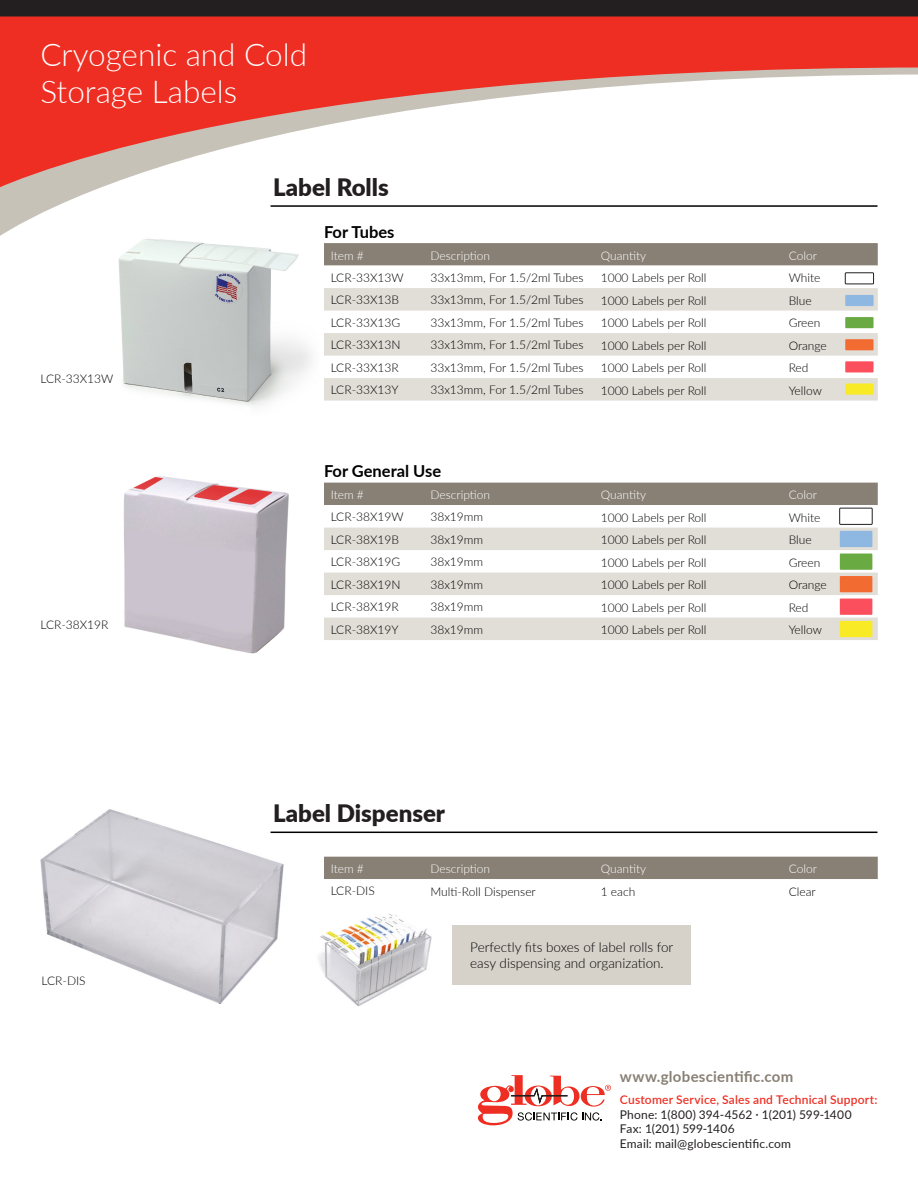
<style>
.page{position:relative;width:918px;height:1188px;background:#fff}
.page>*{position:absolute;margin:0;border:0;box-sizing:border-box;transform-origin:0 0}
.t1{font:300 31.5px/37.5px "Lato";color:#fff}
.t2{font:900 24px "Lato";color:#231f20}
.t3{font:700 16.5px "Lato";color:#000}
.t4{font:700 15px "Lato";letter-spacing:.02em;color:#888075}
.t5{font:300 13.5px/16.2px "Lato";color:#000}
.t6{font:300 12px "Lato";color:#000}
.t7{font:300 12px "Lato";color:#fff}
.t8{font:12px/14.4px "Lato";letter-spacing:.01em;color:#231f20}
.t9{font:600 12px "Lato";letter-spacing:.015em;color:#ee2e22}
</style>
<div class="page">
<img style="left:40px;top:809px;width:252px;height:195px">
<img style="left:118px;top:245px;width:193px;height:161px">
<img style="left:123px;top:476px;width:166px;height:178px">
<div style="left:0;top:0;width:918px;height:46px;background:#231f20"></div>
<svg style="left:0;top:193px;width:271px;height:52px"></svg>
<svg style="left:0;top:16px;width:918px;height:177px"></svg>
<hr style="left:271px;top:205px;width:607px;height:2px;background:#000">
<hr style="left:271px;top:832px;width:607px;height:1px;background:#000">
<svg style="left:324px;top:243px;width:554px;height:23px;background:#8b8479"></svg>
<svg style="left:324px;top:288px;width:554px;height:113px;fill:#e1ddd7"></svg>
<div style="left:845px;top:273px;width:29px;height:11px;border:1px solid #231f20"></div>
<div style="left:845px;top:295px;width:29px;height:11px;background:#8eb7e1"></div>
<div style="left:845px;top:317px;width:29px;height:11px;background:#6aaa43"></div>
<div style="left:845px;top:339px;width:29px;height:11px;background:#f26c32"></div>
<div style="left:845px;top:361px;width:29px;height:11px;background:#fc4f5e"></div>
<div style="left:845px;top:383px;width:29px;height:12px;background:#f8eb25"></div>
<div style="left:324px;top:857px;width:554px;height:22px;background:#888075"></div>
<div style="left:324px;top:483px;width:554px;height:22px;background:#888075"></div>
<svg style="left:324px;top:507px;width:554px;height:21px"></svg>
<svg style="left:324px;top:528px;width:554px;height:112px;fill:#e1ddd7"></svg>
<div style="left:840px;top:508px;width:32px;height:16px;background:#fff"></div>
<div style="left:840px;top:508px;width:32px;height:17px;border:1px solid #231f20"></div>
<div style="left:840px;top:531px;width:32px;height:16px;background:#8eb7e1"></div>
<div style="left:840px;top:554px;width:32px;height:16px;background:#6aaa43"></div>
<div style="left:840px;top:576px;width:32px;height:16px;background:#f26c32"></div>
<div style="left:840px;top:599px;width:32px;height:16px;background:#fc4f5e"></div>
<div style="left:840px;top:621px;width:32px;height:16px;background:#f8eb25"></div>
<img style="left:318px;top:913px;width:114px;height:94px">
<div style="left:453px;top:925px;width:238px;height:59px;background:#d6d2ca"></div>
<svg style="left:478px;top:1075px;width:132px;height:50px"></svg>
<h1 class="t1" style="left:40px;top:35px;width:268px">Cryogenic and Cold<br>Storage Labels</h1>
<h2 class="t2" style="left:273px;top:169px;width:117px">Label Rolls</h2>
<p class="t6" style="left:40px;top:370px;width:74px">LCR-33X13W</p>
<p class="t6" style="left:40px;top:616px;width:69px">LCR-38X19R</p>
<p class="t6" style="left:42px;top:973px;width:46px">LCR-DIS</p>
<h3 class="t3" style="left:324px;top:219px;width:72px">For Tubes</h3>
<p class="t7" style="left:331px;top:247px;width:35px">Item #</p>
<p class="t7" style="left:430px;top:247px;width:61px">Description</p>
<p class="t7" style="left:601px;top:247px;width:47px">Quantity</p>
<p class="t7" style="left:789px;top:247px;width:30px">Color</p>
<p class="t6" style="left:331px;top:269px;width:74px">LCR-33X13W</p>
<p class="t6" style="left:430px;top:269px;width:155px">33x13mm, For 1.5/2ml Tubes</p>
<p class="t6" style="left:601px;top:269px;width:107px">1000 Labels per Roll</p>
<p class="t6" style="left:789px;top:269px;width:33px">White</p>
<p class="t6" style="left:331px;top:292px;width:70px">LCR-33X13B</p>
<p class="t6" style="left:430px;top:292px;width:155px">33x13mm, For 1.5/2ml Tubes</p>
<p class="t6" style="left:601px;top:292px;width:107px">1000 Labels per Roll</p>
<p class="t6" style="left:789px;top:292px;width:24px">Blue</p>
<p class="t6" style="left:331px;top:314px;width:71px">LCR-33X13G</p>
<p class="t6" style="left:430px;top:314px;width:155px">33x13mm, For 1.5/2ml Tubes</p>
<p class="t6" style="left:601px;top:314px;width:107px">1000 Labels per Roll</p>
<p class="t6" style="left:789px;top:314px;width:33px">Green</p>
<p class="t6" style="left:331px;top:337px;width:71px">LCR-33X13N</p>
<p class="t6" style="left:430px;top:337px;width:155px">33x13mm, For 1.5/2ml Tubes</p>
<p class="t6" style="left:601px;top:337px;width:107px">1000 Labels per Roll</p>
<p class="t6" style="left:789px;top:337px;width:40px">Orange</p>
<p class="t6" style="left:331px;top:359px;width:69px">LCR-33X13R</p>
<p class="t6" style="left:430px;top:359px;width:155px">33x13mm, For 1.5/2ml Tubes</p>
<p class="t6" style="left:601px;top:359px;width:107px">1000 Labels per Roll</p>
<p class="t6" style="left:789px;top:359px;width:21px">Red</p>
<p class="t6" style="left:331px;top:382px;width:69px">LCR-33X13Y</p>
<p class="t6" style="left:430px;top:382px;width:155px">33x13mm, For 1.5/2ml Tubes</p>
<p class="t6" style="left:601px;top:382px;width:107px">1000 Labels per Roll</p>
<p class="t6" style="left:789px;top:382px;width:35px">Yellow</p>
<h3 class="t3" style="left:324px;top:459px;width:119px">For General Use</h3>
<p class="t7" style="left:331px;top:486px;width:35px">Item #</p>
<p class="t7" style="left:430px;top:486px;width:61px">Description</p>
<p class="t7" style="left:601px;top:486px;width:47px">Quantity</p>
<p class="t7" style="left:789px;top:486px;width:30px">Color</p>
<p class="t6" style="left:331px;top:509px;width:74px">LCR-38X19W</p>
<p class="t6" style="left:430px;top:509px;width:54px">38x19mm</p>
<p class="t6" style="left:601px;top:509px;width:107px">1000 Labels per Roll</p>
<p class="t6" style="left:789px;top:509px;width:33px">White</p>
<p class="t6" style="left:331px;top:531px;width:70px">LCR-38X19B</p>
<p class="t6" style="left:430px;top:531px;width:54px">38x19mm</p>
<p class="t6" style="left:601px;top:531px;width:107px">1000 Labels per Roll</p>
<p class="t6" style="left:789px;top:531px;width:24px">Blue</p>
<p class="t6" style="left:331px;top:554px;width:71px">LCR-38X19G</p>
<p class="t6" style="left:430px;top:554px;width:54px">38x19mm</p>
<p class="t6" style="left:601px;top:554px;width:107px">1000 Labels per Roll</p>
<p class="t6" style="left:789px;top:554px;width:33px">Green</p>
<p class="t6" style="left:331px;top:576px;width:71px">LCR-38X19N</p>
<p class="t6" style="left:430px;top:576px;width:54px">38x19mm</p>
<p class="t6" style="left:601px;top:576px;width:107px">1000 Labels per Roll</p>
<p class="t6" style="left:789px;top:576px;width:40px">Orange</p>
<p class="t6" style="left:331px;top:599px;width:69px">LCR-38X19R</p>
<p class="t6" style="left:430px;top:599px;width:54px">38x19mm</p>
<p class="t6" style="left:601px;top:599px;width:107px">1000 Labels per Roll</p>
<p class="t6" style="left:789px;top:599px;width:21px">Red</p>
<p class="t6" style="left:331px;top:621px;width:69px">LCR-38X19Y</p>
<p class="t6" style="left:430px;top:621px;width:54px">38x19mm</p>
<p class="t6" style="left:601px;top:621px;width:107px">1000 Labels per Roll</p>
<p class="t6" style="left:789px;top:621px;width:35px">Yellow</p>
<h2 class="t2" style="left:273px;top:795px;width:173px">Label Dispenser</h2>
<p class="t7" style="left:331px;top:861px;width:35px">Item #</p>
<p class="t7" style="left:430px;top:861px;width:61px">Description</p>
<p class="t7" style="left:601px;top:861px;width:47px">Quantity</p>
<p class="t7" style="left:789px;top:861px;width:30px">Color</p>
<p class="t6" style="left:331px;top:883px;width:46px">LCR-DIS</p>
<p class="t6" style="left:430px;top:883px;width:107px">Multi-Roll Dispenser</p>
<p class="t6" style="left:601px;top:883px;width:36px">1 each</p>
<p class="t6" style="left:789px;top:883px;width:29px">Clear</p>
<p class="t5" style="left:470px;top:938px;width:205px">Perfectly fits boxes of label rolls for easy dispensing and organization.</p>
<p class="t4" style="left:620px;top:1066px;width:175px">www.globescientific.com</p>
<p class="t9" style="left:620px;top:1091px;width:259px">Customer Service, Sales and Technical Support:</p>
<p class="t8" style="left:620px;top:1107px;width:233px">Phone: 1(800) 394-4562 · 1(201) 599-1400<br>Fax: 1(201) 599-1406<br>Email: mail@globescientific.com</p>
</div>
